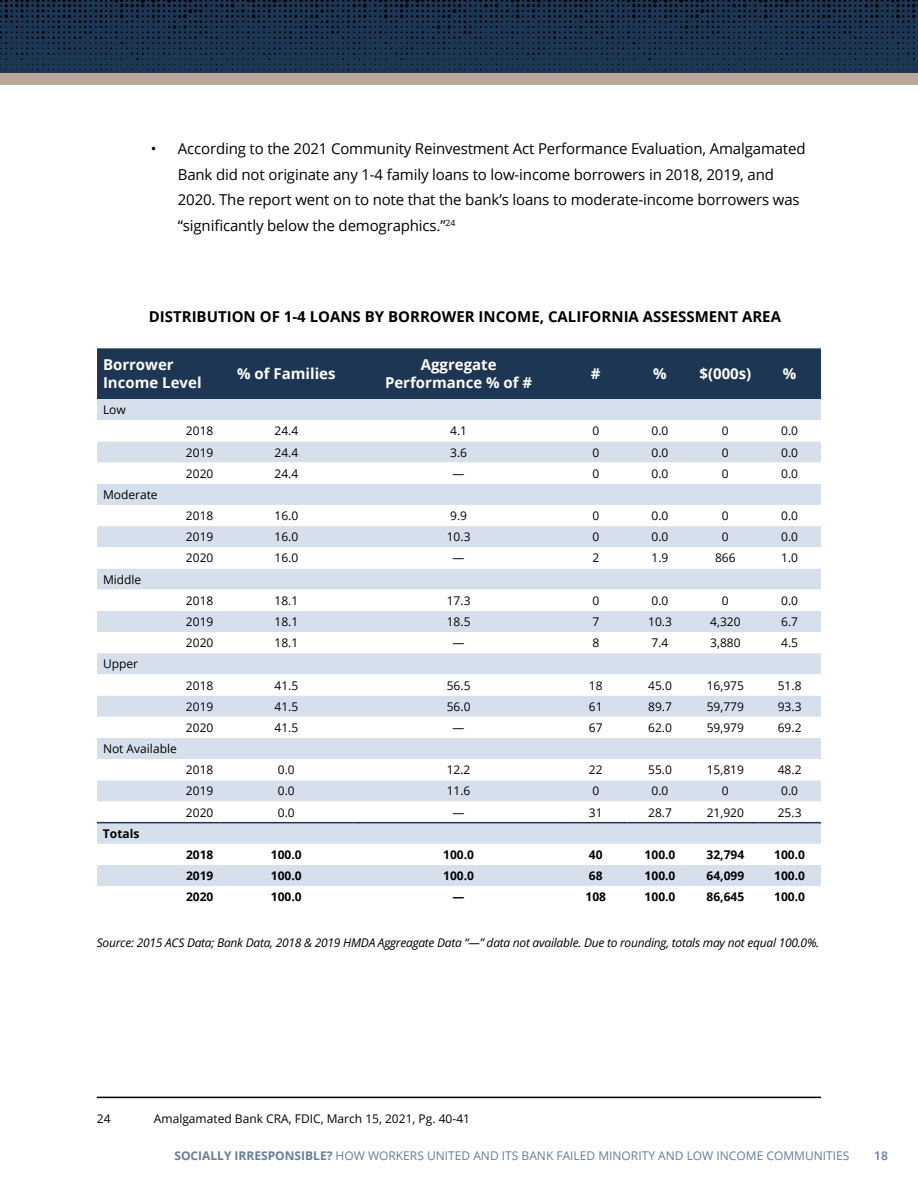
<style>
.page{position:relative;width:918px;height:1188px;background:#fff}
.page>*{position:absolute;margin:0;border:0;box-sizing:border-box;transform-origin:0 0}
.t1{font:15px/25.5px "Open Sans";letter-spacing:-.01em;color:#000}
.t2{font:700 15px/18px "Open Sans";color:#fff}
.t3{font:700 15px "Open Sans";color:#000}
.t4{font:12px "Open Sans";color:#000}
.t5{font:italic 12px "Open Sans";letter-spacing:-.02em;color:#000}
.t6{font:700 12px "Open Sans";color:#000}
.t7{font:12px "Open Sans";color:#657d9d}
.t8{font:600 12px "Open Sans";color:#657d9d}
.s1{font-weight:700}
</style>
<div class="page">
<svg style="left:0;top:0;width:918px;height:73px;background:#19304a"></svg>
<div style="left:0;top:73px;width:918px;height:12px;background:#b9a998"></div>
<div style="left:97px;top:348px;width:724px;height:51px;background:#1d3653"></div>
<div style="left:97px;top:399px;width:724px;height:21px;background:#d6e0ec"></div>
<svg style="left:97px;top:441px;width:724px;height:445px;fill:#d8e0ec"></svg>
<hr style="left:97px;top:822px;width:122px;height:1px;background:#1e3653">
<hr style="left:219px;top:822px;width:134px;height:1px;background:#1e3653">
<hr style="left:353px;top:822px;width:211px;height:1px;background:#1e3653">
<hr style="left:564px;top:822px;width:64px;height:1px;background:#1e3653">
<hr style="left:628px;top:822px;width:64px;height:1px;background:#1e3653">
<hr style="left:692px;top:822px;width:66px;height:1px;background:#1e3653">
<hr style="left:758px;top:822px;width:63px;height:1px;background:#1e3653">
<hr style="left:97px;top:1097px;width:724px;height:1px;background:#000">
<p class="t1" style="left:178px;top:136px;width:629px;text-indent:-27px">• According to the 2021 Community Reinvestment Act Performance Evaluation, Amalgamated Bank did not originate any 1-4 family loans to low-income borrowers in 2018, 2019, and 2020. The report went on to note that the bank’s loans to moderate-income borrowers was “significantly below the demographics.”<sup>24</sup></p>
<p class="t3" style="left:149px;top:306px;width:634px">DISTRIBUTION OF 1-4 LOANS BY BORROWER INCOME, CALIFORNIA ASSESSMENT AREA</p>
<p class="t2" style="left:103px;top:356px;width:100px">Borrower<br>Income Level</p>
<p class="t2" style="left:237px;top:365px;width:100px">% of Families</p>
<p class="t2" style="left:385px;top:356px;width:149px;text-align:center">Aggregate<br>Performance % of #</p>
<p class="t2" style="left:591px;top:365px;width:11px">#</p>
<p class="t2" style="left:653px;top:365px;width:15px">%</p>
<p class="t2" style="left:699px;top:365px;width:53px">$(000s)</p>
<p class="t2" style="left:783px;top:365px;width:15px">%</p>
<p class="t4" style="left:103px;top:402px;width:24px">Low</p>
<p class="t4" style="left:186px;top:423px;width:29px">2018</p>
<p class="t4" style="left:274px;top:423px;width:25px">24.4</p>
<p class="t4" style="left:450px;top:423px;width:18px">4.1</p>
<p class="t4" style="left:592px;top:423px;width:8px">0</p>
<p class="t4" style="left:652px;top:423px;width:18px">0.0</p>
<p class="t4" style="left:722px;top:423px;width:8px">0</p>
<p class="t4" style="left:781px;top:423px;width:18px">0.0</p>
<p class="t4" style="left:186px;top:444px;width:29px">2019</p>
<p class="t4" style="left:274px;top:444px;width:25px">24.4</p>
<p class="t4" style="left:450px;top:444px;width:18px">3.6</p>
<p class="t4" style="left:592px;top:444px;width:8px">0</p>
<p class="t4" style="left:652px;top:444px;width:18px">0.0</p>
<p class="t4" style="left:722px;top:444px;width:8px">0</p>
<p class="t4" style="left:781px;top:444px;width:18px">0.0</p>
<p class="t4" style="left:186px;top:465px;width:29px">2020</p>
<p class="t4" style="left:274px;top:465px;width:25px">24.4</p>
<p class="t4" style="left:453px;top:465px;width:13px">—</p>
<p class="t4" style="left:592px;top:465px;width:8px">0</p>
<p class="t4" style="left:652px;top:465px;width:18px">0.0</p>
<p class="t4" style="left:722px;top:465px;width:8px">0</p>
<p class="t4" style="left:781px;top:465px;width:18px">0.0</p>
<p class="t4" style="left:103px;top:486px;width:56px">Moderate</p>
<p class="t4" style="left:186px;top:508px;width:29px">2018</p>
<p class="t4" style="left:274px;top:508px;width:25px">16.0</p>
<p class="t4" style="left:450px;top:508px;width:18px">9.9</p>
<p class="t4" style="left:592px;top:508px;width:8px">0</p>
<p class="t4" style="left:652px;top:508px;width:18px">0.0</p>
<p class="t4" style="left:722px;top:508px;width:8px">0</p>
<p class="t4" style="left:781px;top:508px;width:18px">0.0</p>
<p class="t4" style="left:186px;top:529px;width:29px">2019</p>
<p class="t4" style="left:274px;top:529px;width:25px">16.0</p>
<p class="t4" style="left:447px;top:529px;width:25px">10.3</p>
<p class="t4" style="left:592px;top:529px;width:8px">0</p>
<p class="t4" style="left:652px;top:529px;width:18px">0.0</p>
<p class="t4" style="left:722px;top:529px;width:8px">0</p>
<p class="t4" style="left:781px;top:529px;width:18px">0.0</p>
<p class="t4" style="left:186px;top:550px;width:29px">2020</p>
<p class="t4" style="left:274px;top:550px;width:25px">16.0</p>
<p class="t4" style="left:453px;top:550px;width:13px">—</p>
<p class="t4" style="left:592px;top:550px;width:8px">2</p>
<p class="t4" style="left:652px;top:550px;width:18px">1.9</p>
<p class="t4" style="left:715px;top:550px;width:22px">866</p>
<p class="t4" style="left:781px;top:550px;width:18px">1.0</p>
<p class="t4" style="left:103px;top:571px;width:40px">Middle</p>
<p class="t4" style="left:186px;top:592px;width:29px">2018</p>
<p class="t4" style="left:274px;top:592px;width:25px">18.1</p>
<p class="t4" style="left:447px;top:592px;width:25px">17.3</p>
<p class="t4" style="left:592px;top:592px;width:8px">0</p>
<p class="t4" style="left:652px;top:592px;width:18px">0.0</p>
<p class="t4" style="left:722px;top:592px;width:8px">0</p>
<p class="t4" style="left:781px;top:592px;width:18px">0.0</p>
<p class="t4" style="left:186px;top:613px;width:29px">2019</p>
<p class="t4" style="left:274px;top:613px;width:25px">18.1</p>
<p class="t4" style="left:447px;top:613px;width:25px">18.5</p>
<p class="t4" style="left:592px;top:613px;width:8px">7</p>
<p class="t4" style="left:648px;top:613px;width:25px">10.3</p>
<p class="t4" style="left:710px;top:613px;width:32px">4,320</p>
<p class="t4" style="left:781px;top:613px;width:18px">6.7</p>
<p class="t4" style="left:186px;top:635px;width:29px">2020</p>
<p class="t4" style="left:274px;top:635px;width:25px">18.1</p>
<p class="t4" style="left:453px;top:635px;width:13px">—</p>
<p class="t4" style="left:592px;top:635px;width:8px">8</p>
<p class="t4" style="left:652px;top:635px;width:18px">7.4</p>
<p class="t4" style="left:710px;top:635px;width:32px">3,880</p>
<p class="t4" style="left:781px;top:635px;width:18px">4.5</p>
<p class="t4" style="left:103px;top:656px;width:37px">Upper</p>
<p class="t4" style="left:186px;top:677px;width:29px">2018</p>
<p class="t4" style="left:274px;top:677px;width:25px">41.5</p>
<p class="t4" style="left:447px;top:677px;width:25px">56.5</p>
<p class="t4" style="left:589px;top:677px;width:15px">18</p>
<p class="t4" style="left:648px;top:677px;width:25px">45.0</p>
<p class="t4" style="left:707px;top:677px;width:39px">16,975</p>
<p class="t4" style="left:778px;top:677px;width:25px">51.8</p>
<p class="t4" style="left:186px;top:698px;width:29px">2019</p>
<p class="t4" style="left:274px;top:698px;width:25px">41.5</p>
<p class="t4" style="left:447px;top:698px;width:25px">56.0</p>
<p class="t4" style="left:589px;top:698px;width:15px">61</p>
<p class="t4" style="left:648px;top:698px;width:25px">89.7</p>
<p class="t4" style="left:707px;top:698px;width:39px">59,779</p>
<p class="t4" style="left:778px;top:698px;width:25px">93.3</p>
<p class="t4" style="left:186px;top:719px;width:29px">2020</p>
<p class="t4" style="left:274px;top:719px;width:25px">41.5</p>
<p class="t4" style="left:453px;top:719px;width:13px">—</p>
<p class="t4" style="left:589px;top:719px;width:15px">67</p>
<p class="t4" style="left:648px;top:719px;width:25px">62.0</p>
<p class="t4" style="left:707px;top:719px;width:39px">59,979</p>
<p class="t4" style="left:778px;top:719px;width:25px">69.2</p>
<p class="t4" style="left:103px;top:741px;width:75px">Not Available</p>
<p class="t4" style="left:186px;top:762px;width:29px">2018</p>
<p class="t4" style="left:278px;top:762px;width:18px">0.0</p>
<p class="t4" style="left:447px;top:762px;width:25px">12.2</p>
<p class="t4" style="left:589px;top:762px;width:15px">22</p>
<p class="t4" style="left:648px;top:762px;width:25px">55.0</p>
<p class="t4" style="left:707px;top:762px;width:39px">15,819</p>
<p class="t4" style="left:778px;top:762px;width:25px">48.2</p>
<p class="t4" style="left:186px;top:783px;width:29px">2019</p>
<p class="t4" style="left:278px;top:783px;width:18px">0.0</p>
<p class="t4" style="left:447px;top:783px;width:25px">11.6</p>
<p class="t4" style="left:592px;top:783px;width:8px">0</p>
<p class="t4" style="left:652px;top:783px;width:18px">0.0</p>
<p class="t4" style="left:722px;top:783px;width:8px">0</p>
<p class="t4" style="left:781px;top:783px;width:18px">0.0</p>
<p class="t4" style="left:186px;top:804px;width:29px">2020</p>
<p class="t4" style="left:278px;top:804px;width:18px">0.0</p>
<p class="t4" style="left:453px;top:804px;width:13px">—</p>
<p class="t4" style="left:589px;top:804px;width:15px">31</p>
<p class="t4" style="left:648px;top:804px;width:25px">28.7</p>
<p class="t4" style="left:707px;top:804px;width:39px">21,920</p>
<p class="t4" style="left:778px;top:804px;width:25px">25.3</p>
<p class="t6" style="left:103px;top:825px;width:38px">Totals</p>
<p class="t6" style="left:186px;top:846px;width:29px">2018</p>
<p class="t6" style="left:271px;top:846px;width:32px">100.0</p>
<p class="t6" style="left:443px;top:846px;width:32px">100.0</p>
<p class="t6" style="left:589px;top:846px;width:15px">40</p>
<p class="t6" style="left:645px;top:846px;width:32px">100.0</p>
<p class="t6" style="left:707px;top:846px;width:39px">32,794</p>
<p class="t6" style="left:774px;top:846px;width:32px">100.0</p>
<p class="t6" style="left:186px;top:867px;width:29px">2019</p>
<p class="t6" style="left:271px;top:867px;width:32px">100.0</p>
<p class="t6" style="left:443px;top:867px;width:32px">100.0</p>
<p class="t6" style="left:589px;top:867px;width:15px">68</p>
<p class="t6" style="left:645px;top:867px;width:32px">100.0</p>
<p class="t6" style="left:707px;top:867px;width:39px">64,099</p>
<p class="t6" style="left:774px;top:867px;width:32px">100.0</p>
<p class="t6" style="left:186px;top:889px;width:29px">2020</p>
<p class="t6" style="left:271px;top:889px;width:32px">100.0</p>
<p class="t6" style="left:453px;top:889px;width:13px">—</p>
<p class="t6" style="left:586px;top:889px;width:22px">108</p>
<p class="t6" style="left:645px;top:889px;width:32px">100.0</p>
<p class="t6" style="left:707px;top:889px;width:39px">86,645</p>
<p class="t6" style="left:774px;top:889px;width:32px">100.0</p>
<p class="t5" style="left:97px;top:935px;width:724px">Source: 2015 ACS Data; Bank Data, 2018 &amp; 2019 HMDA Aggreagate Data “—” data not available. Due to rounding, totals may not equal 100.0%.</p>
<p class="t4" style="left:97px;top:1110px;width:15px">24</p>
<p class="t4" style="left:154px;top:1110px;width:318px">Amalgamated Bank CRA, FDIC, March 15, 2021, Pg. 40-41</p>
<p class="t7" style="left:174px;top:1147px;width:677px"><span class="s1">SOCIALLY IRRESPONSIBLE?</span> HOW WORKERS UNITED AND ITS BANK FAILED MINORITY AND LOW INCOME COMMUNITIES</p>
<p class="t8" style="left:874px;top:1147px;width:15px">18</p>
</div>
